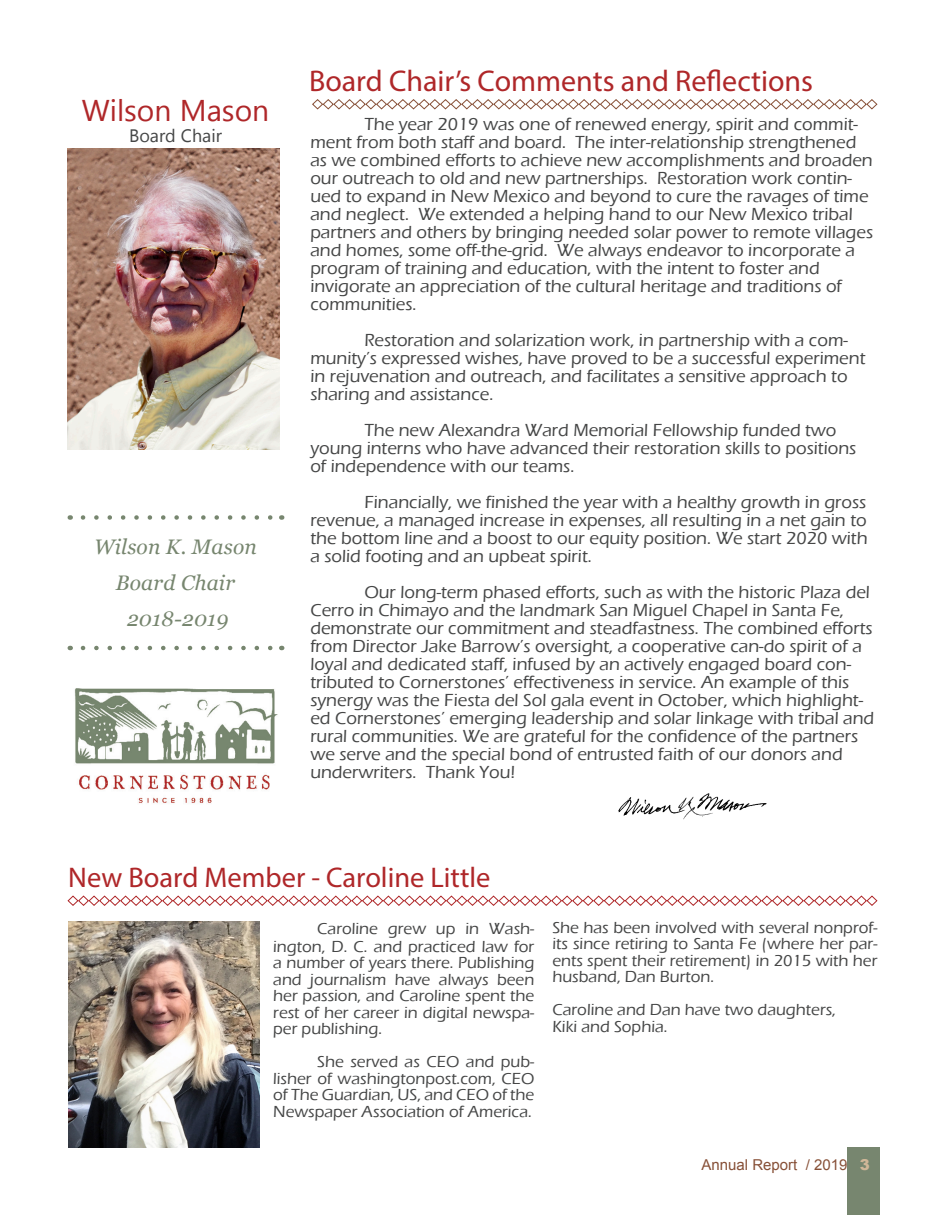
<style>
.page{position:relative;width:945px;height:1215px;background:#fff}
.page>*{position:absolute;margin:0;border:0;box-sizing:border-box;transform-origin:0 0}
.t1{font:30px "Myriad Pro";color:#af2729}
.t2{font:30px "Myanmar Text";color:#af2729}
.t3{font:28.5px "Myriad Pro";color:#af2729}
.Georgia_bold_italic{font:italic 21px/36px "Georgia";letter-spacing:.01em;color:#77866f;text-align:center}
.t4{font:500 18px/18px "Eras ITC";color:#454646}
.t5{font:18px "Myanmar Text";color:#454646}
.t6{font:500 16.5px/16.5px "Eras ITC";color:#454646;text-align:justify}
.t7{font:15px "Arial";color:#875037}
.s1{font-weight:900;color:#d0b798}
</style>
<div class="page">
<div style="left:848px;top:1148px;width:32px;height:67px;background:#77866f"></div>
<svg style="left:312px;top:99px;width:566px;height:11px"></svg>
<svg style="left:67px;top:895px;width:811px;height:11px"></svg>
<img style="left:74px;top:688px;width:204px;height:115px">
<svg style="left:83px;top:515px;width:190px;height:5px"></svg>
<svg style="left:83px;top:646px;width:190px;height:4px"></svg>
<img style="left:68px;top:148px;width:212px;height:302px">
<img style="left:618px;top:793px;width:149px;height:27px">
<img style="left:68px;top:921px;width:192px;height:227px">
<p class="t2" style="left:82px;top:93px;width:189px">Wilson Mason</p>
<p class="t5" style="left:129px;top:125px;width:94px">Board Chair</p>
<p class="Georgia_bold_italic" style="left:94px;top:528px;width:164px">Wilson K. Mason<br>Board Chair<br>2018-2019</p>
<p class="t1" style="left:309px;top:62px;width:506px">Board Chair’s Comments and Reflections</p>
<p class="t4" style="left:310px;top:115px;width:564px;text-indent:54px">The year 2019 was one of renewed energy, spirit and commit&shy;ment from both staff and board. The inter-relationship strengthened as we combined efforts to achieve new accomplishments and broaden our outreach to old and new partnerships. Restoration work contin&shy;ued to expand in New Mexico and beyond to cure the ravages of time and neglect. We extended a helping hand to our New Mexico tribal partners and others by bringing needed solar power to remote villages and homes, some off-the-grid. We always endeavor to incorporate a program of training and education, with the intent to foster and</p>
<p class="t4" style="left:310px;top:277px;width:533px">invigorate an appreciation of the cultural heritage and traditions of communities.</p>
<p class="t4" style="left:310px;top:331px;width:557px;text-indent:54px">Restoration and solarization work, in partnership with a com&shy;munity’s expressed wishes, have proved to be a successful experiment in rejuvenation and outreach, and facilitates a sensitive approach to sharing and assistance.</p>
<p class="t4" style="left:310px;top:421px;width:548px;text-indent:54px">The new Alexandra Ward Memorial Fellowship funded two young interns who have advanced their restoration skills to positions of independence with our teams.</p>
<p class="t4" style="left:310px;top:493px;width:559px;text-align:justify;text-indent:54px">Financially, we finished the year with a healthy growth in gross revenue, a managed increase in expenses, all resulting in a net gain to the bottom line and a boost to our equity position. We start 2020 with a solid footing and an upbeat spirit.</p>
<p class="t4" style="left:310px;top:583px;width:565px;text-indent:54px">Our long-term phased efforts, such as with the historic Plaza del Cerro in Chimayo and the landmark San Miguel Chapel in Santa Fe, demonstrate our commitment and steadfastness. The combined efforts from Director Jake Barrow’s oversight, a cooperative can-do spirit of a loyal and dedicated staff, infused by an actively engaged board con&shy;tributed to Cornerstones’ effectiveness in service. An example of this synergy was the Fiesta del Sol gala event in October, which highlight&shy;ed Cornerstones’ emerging leadership and solar linkage with tribal and rural communities. We are grateful for the confidence of the partners we serve and the special bond of entrusted faith of our donors and underwriters. Thank You!</p>
<p class="t3" style="left:68px;top:860px;width:424px">New Board Member - Caroline Little</p>
<p class="t6" style="left:273px;top:919px;width:263px;line-height:18px;text-align:right">Caroline grew up in Wash&shy;ington, D. C. and practiced law for</p>
<p class="t6" style="left:273px;top:955px;width:263px">a number of years there. Publishing and journalism have always been her passion, and Caroline spent the rest of her career in digital newspa&shy;per publishing.</p>
<p class="t6" style="left:273px;top:1054px;width:263px;text-indent:44px">She served as CEO and pub&shy;lisher of washingtonpost.com, CEO of The Guardian, US, and CEO of the Newspaper Association of America.</p>
<p class="t6" style="left:552px;top:919px;width:327px">She has been involved with several nonprof&shy;its since retiring to Santa Fe (where her par&shy;ents spent their retirement) in 2015 with her husband, Dan Burton.</p>
<p class="t6" style="left:552px;top:1002px;width:285px">Caroline and Dan have two daughters,</p>
<p class="t6" style="left:552px;top:1018px;width:117px">Kiki and Sophia.</p>
<p class="t7" style="left:702px;top:1155px;width:170px">Annual Report / 2019 <span class="s1">3</span></p>
</div>
